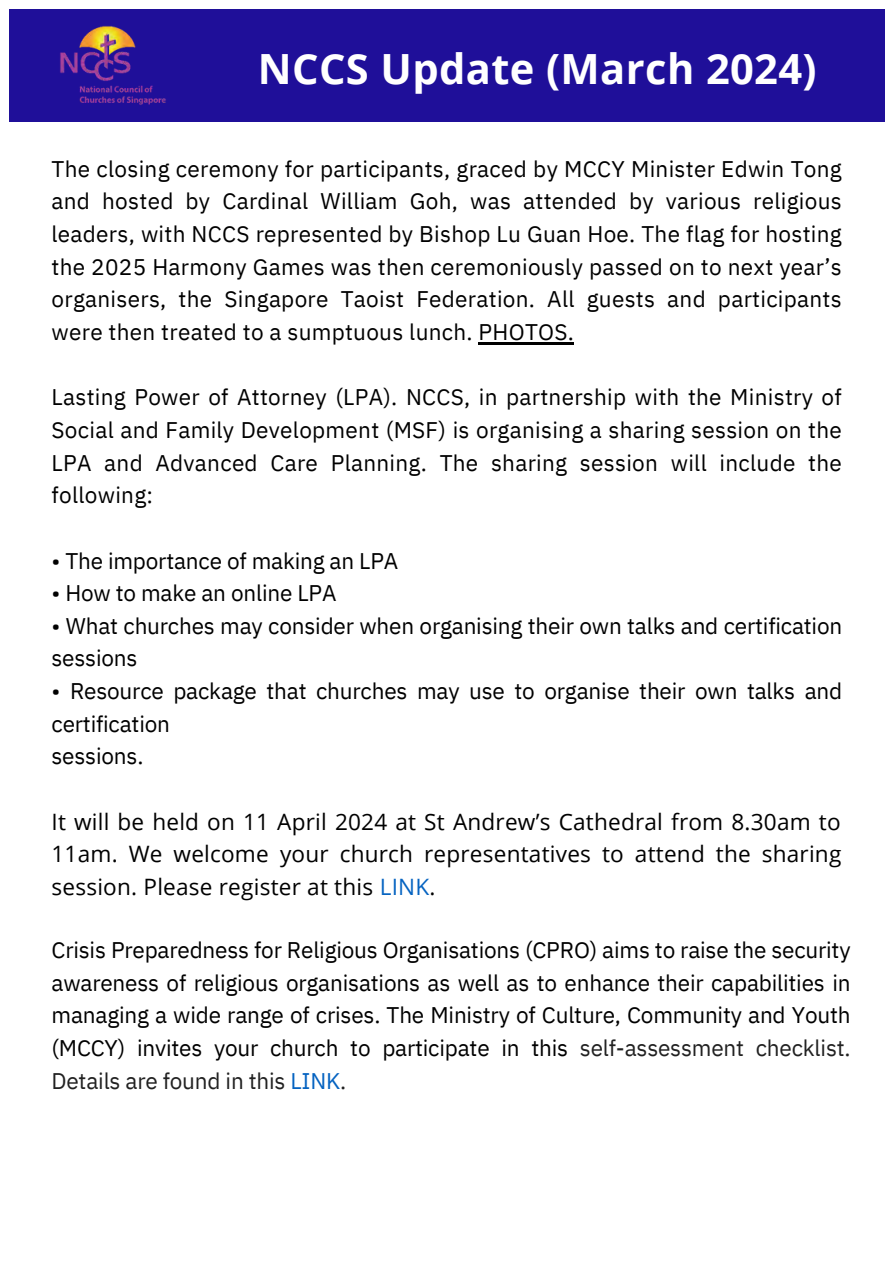
<style>
.page{position:relative;width:894px;height:1264px;background:#fff}
.page>*{position:absolute;margin:0;border:0;box-sizing:border-box;transform-origin:0 0}
.t1{font:700 41.7px "Open Sans";letter-spacing:.01em;color:#fff}
.t2{font:22.5px/32.7px "IBM Plex Sans";letter-spacing:-.01em;color:#000;text-align:justify}
.t3{font:22.5px/32.5px "Open Sans";letter-spacing:.01em;color:#000;text-align:justify}
.s1{color:#0563c1}
.s2{color:#212121}
</style>
<div class="page">
<div style="left:10px;top:10px;width:186px;height:112px;background:#1f0f99"></div>
<div style="left:196px;top:10px;width:688px;height:112px;background:#1f0f99"></div>
<img style="left:60px;top:26px;width:106px;height:79px">
<hr style="left:478px;top:342px;width:96px;height:2px;background:#000">
<h1 class="t1" style="left:258px;top:40px;width:560px">NCCS Update (March 2024)</h1>
<p class="t2" style="left:51px;top:152px;width:791px">The closing ceremony for participants, graced by MCCY Minister Edwin Tong and hosted by Cardinal William Goh, was attended by various religious leaders, with NCCS represented by Bishop Lu Guan Hoe. The flag for hosting the 2025 Harmony Games was then ceremoniously passed on to next year’s organisers, the Singapore Taoist Federation. All guests and participants were then treated to a sumptuous lunch. PHOTOS.</p>
<p class="t2" style="left:51px;top:380px;width:791px">Lasting Power of Attorney (LPA). NCCS, in partnership with the Ministry of Social and Family Development (MSF) is organising a sharing session on the LPA and Advanced Care Planning. The sharing session will include the following:</p>
<p class="t2" style="left:51px;top:543px;width:348px">• The importance of making an LPA</p>
<p class="t2" style="left:51px;top:576px;width:286px">• How to make an online LPA</p>
<p class="t2" style="left:51px;top:609px;width:792px">• What churches may consider when organising their own talks and certification sessions</p>
<p class="t2" style="left:51px;top:674px;width:792px;text-align:left">• Resource package that churches may use to organise their own talks and certification<br>sessions.</p>
<p class="t3" style="left:51px;top:804px;width:791px">It will be held on 11 April 2024 at St Andrew’s Cathedral from 8.30am to 11am. We welcome your church representatives to attend the sharing session. Please register at this <span class="s1">LINK</span>.</p>
<p class="t2" style="left:51px;top:933px;width:800px">Crisis Preparedness for Religious Organisations (CPRO) aims to raise the security awareness of religious organisations as well as to enhance their capabilities in managing a wide range of crises. The Ministry of Culture, Community and Youth (MCCY) invites your church to participate in this <span class="s2">self-assessment checklist.<br>Details are found in this</span> <span class="s1">LINK</span><span class="s2">.</span></p>
</div>
